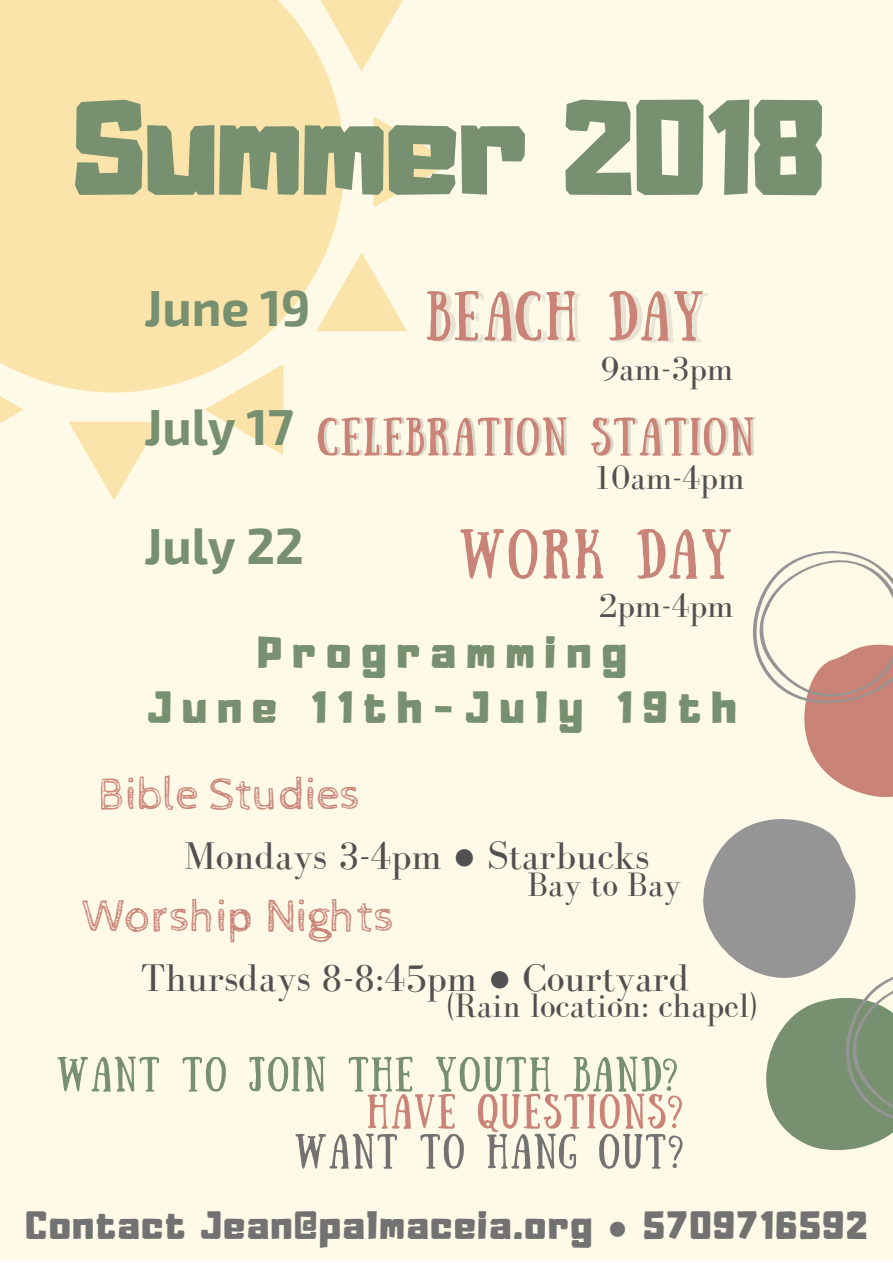
<style>
.page{position:relative;width:893px;height:1263px;background:#fff}
.page>*{position:absolute;margin:0;border:0;box-sizing:border-box;transform-origin:0 0}
.t1{font:119.18px "Adumu";color:#779070}
.t2{font:700 49.65px "Exo 2";color:#779070}
.t3{font:46.35px "Cabin Sketch";color:#c98477}
.t4{font:39.75px "Bodoni FLF";color:#515151}
.t5{font:39.75px/55.1px "Adumu";letter-spacing:.28em;color:#779070;text-align:center}
.t6{font:34.72px "Bodoni FLF";color:#515151}
.t7{font:34.72px "Adumu";letter-spacing:.07em;color:#717271}
.s1{font-family:"Liberation Sans"}
</style>
<div class="page">
<div style="left:0;top:0;width:893px;height:1260px;background:#fff9e7"></div>
<svg style="left:0;top:0;width:344px;height:392px;background:#fbe5ae"></svg>
<svg style="left:0;top:364px;width:24px;height:59px"></svg>
<svg style="left:69px;top:422px;width:90px;height:78px"></svg>
<svg style="left:204px;top:364px;width:79px;height:91px"></svg>
<svg style="left:316px;top:252px;width:91px;height:79px"></svg>
<svg style="left:374px;top:117px;width:78px;height:90px"></svg>
<svg style="left:316px;top:0;width:87px;height:72px"></svg>
<svg style="left:753px;top:551px;width:140px;height:247px"></svg>
<svg style="left:703px;top:819px;width:190px;height:331px"></svg>
<svg style="left:427px;top:290px;width:153px;height:53px"></svg>
<svg style="left:609px;top:290px;width:99px;height:53px"></svg>
<svg style="left:318px;top:417px;width:251px;height:39px"></svg>
<svg style="left:591px;top:417px;width:165px;height:39px"></svg>
<svg style="left:460px;top:529px;width:77px;height:50px"></svg>
<svg style="left:543px;top:529px;width:60px;height:50px"></svg>
<svg style="left:637px;top:529px;width:94px;height:50px"></svg>
<svg style="left:58px;top:1056px;width:101px;height:36px"></svg>
<svg style="left:182px;top:1056px;width:44px;height:36px"></svg>
<svg style="left:249px;top:1056px;width:434px;height:113px"></svg>
<h1 class="t1" style="left:73px;top:47px;width:753px">Summer 2018</h1>
<h2 class="t2" style="left:144px;top:276px;width:168px">June 19</h2>
<h2 class="t2" style="left:144px;top:395px;width:151px">July 17</h2>
<h2 class="t2" style="left:144px;top:513px;width:161px">July 22</h2>
<p class="t6" style="left:600px;top:350px;width:134px">9am-3pm</p>
<p class="t6" style="left:593px;top:459px;width:153px">10am-4pm</p>
<p class="t6" style="left:599px;top:587px;width:136px">2pm-4pm</p>
<p class="t5" style="left:148px;top:621px;width:590px">Programming<br>June 11th-July 19th</p>
<h3 class="t3" style="left:98px;top:768px;width:264px">Bible Studies</h3>
<p class="t4" style="left:184px;top:834px;width:467px">Mondays 3-4pm <span class="s1">●</span> Starbucks</p>
<h3 class="t3" style="left:82px;top:891px;width:314px">Worship Nights</h3>
<p class="t4" style="left:141px;top:956px;width:550px">Thursdays 8-8:45pm <span class="s1">●</span> Courtyard</p>
<p class="t6" style="left:527px;top:865px;width:155px">Bay to Bay</p>
<p class="t6" style="left:447px;top:987px;width:312px">(Rain location: chapel)</p>
<p class="t7" style="left:26px;top:1196px;width:843px">Contact Jean@palmaceia.org <span class="s1">●</span> 5709716592</p>
</div>
